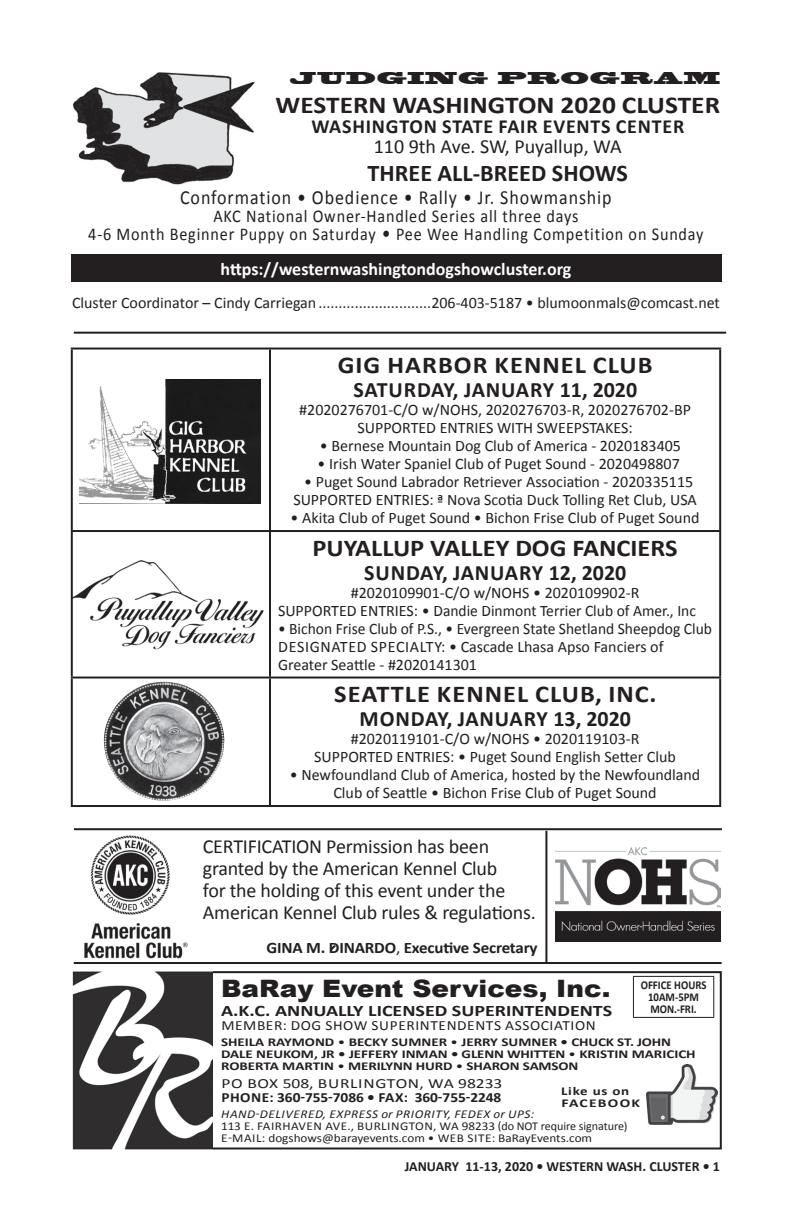
<style>
.page{position:relative;width:792px;height:1224px;background:#fff}
.page>*{position:absolute;margin:0;border:0;box-sizing:border-box;transform-origin:0 0}
.MainText27{font:700 24.2px "Calibri";color:#231f20;scale:1.13 1}
.MainText27-2{font:700 24.2px "Calibri";color:#231f20;scale:1.09 1}
.MainText27-3{font:700 24.2px "Calibri";letter-spacing:.04em;color:#231f20;scale:1.09 1}
.MainText13{font:700 24.2px "Calibri";letter-spacing:.04em;color:#231f20;scale:1.09 1}
.t1{font:900 24px "Arial";color:#231f20;scale:1.1 1}
.MainText27-4{font:700 24px "Calibri";color:#231f20}
.MainText27-5{font:700 22px "Calibri";letter-spacing:.015em;color:#231f20}
.MainText13-2{font:700 22px "Calibri";letter-spacing:.015em;color:#231f20}
.MainText27-6{font:20px/22px "Calibri";letter-spacing:-.01em;color:#231f20}
.MainText27-7{font:20px "Calibri";letter-spacing:.05em;color:#231f20;scale:.9 1}
.MainText27-8{font:700 20px "Calibri";letter-spacing:.04em;color:#231f20}
.MainText27-9{font:18px "Calibri";letter-spacing:.05em;color:#231f20;scale:.9 1}
.MainText13-3{font:700 18px "Calibri";color:#fff}
.MainText27-10{font:16px/18px "Calibri";color:#231f20}
.MainText13-4{font:16px "Calibri";color:#231f20}
.t2{font:700 16px "Calibri";letter-spacing:-.005em;color:#231f20;scale:1.25 1}
.t3{font:700 16px "Calibri";letter-spacing:-.005em;color:#231f20;scale:1.06 1}
.MainText13-5{font:16px "Blackoak Std";letter-spacing:.05em;color:#231f20}
.MainText27-11{font:14px "Calibri";letter-spacing:.04em;color:#231f20;scale:1.1 1}
.t4{font:700 14px "Calibri";letter-spacing:-.005em;color:#231f20}
.t5{font:700 14px "Calibri";letter-spacing:-.005em;color:#231f20;scale:1.1 1}
.MainText27-12{font:14px "Calibri";letter-spacing:.04em;color:#231f20;scale:1.25 1}
.MainText27-13{font:700 12px/12px "Calibri";color:#231f20;scale:1.25 1}
.t6{font:12px "Calibri";color:#231f20;scale:1.1 1}
.t7{font:italic 12px "Calibri";letter-spacing:.04em;color:#231f20;scale:1.1 1}
.MainText27-14{font:700 12px "Calibri";color:#231f20;scale:.9 1}
.MainText27-15{font:700 12px "Calibri";letter-spacing:.08em;color:#231f20;scale:1.3 1}
.s1{font-size:20px}
.s2{font-weight:400}
</style>
<div class="page">
<img style="left:73px;top:560px;width:191px;height:90px">
<img style="left:72px;top:72px;width:183px;height:113px">
<svg style="left:329px;top:945px;width:7px;height:6px"></svg>
<div style="left:71px;top:254px;width:650px;height:28px;background:#231f20"></div>
<img style="left:79px;top:380px;width:181px;height:123px">
<img style="left:104px;top:681px;width:121px;height:120px">
<hr style="left:74px;top:332px;width:652px;height:2px;background:#231f20">
<div style="left:74px;top:971px;width:648px;height:178px;border:2px solid #231f20"></div>
<img style="left:647px;top:1064px;width:70px;height:61px">
<hr style="left:633px;top:976px;width:81px;height:1px;background:#231f20">
<hr style="left:633px;top:977px;width:1px;height:40px;background:#231f20">
<hr style="left:713px;top:977px;width:1px;height:40px;background:#231f20">
<hr style="left:633px;top:1017px;width:81px;height:1px;background:#231f20">
<img style="left:72px;top:971px;width:140px;height:179px">
<img style="left:555px;top:848px;width:165px;height:94px">
<img style="left:84px;top:835px;width:104px;height:124px">
<hr style="left:74px;top:828px;width:648px;height:2px;background:#231f20">
<hr style="left:74px;top:962px;width:648px;height:2px;background:#231f20">
<hr style="left:546px;top:831px;width:1px;height:132px;background:#231f20">
<hr style="left:71px;top:348px;width:199px;height:2px;background:#231f20">
<hr style="left:71px;top:350px;width:2px;height:180px;background:#231f20">
<hr style="left:270px;top:348px;width:451px;height:2px;background:#231f20">
<hr style="left:269px;top:350px;width:2px;height:180px;background:#231f20">
<hr style="left:719px;top:350px;width:2px;height:180px;background:#231f20">
<hr style="left:71px;top:530px;width:199px;height:2px;background:#231f20">
<hr style="left:71px;top:532px;width:2px;height:145px;background:#231f20">
<hr style="left:270px;top:530px;width:451px;height:2px;background:#231f20">
<hr style="left:269px;top:532px;width:2px;height:145px;background:#231f20">
<hr style="left:719px;top:532px;width:2px;height:145px;background:#231f20">
<hr style="left:71px;top:677px;width:199px;height:2px;background:#231f20">
<hr style="left:71px;top:679px;width:2px;height:126px;background:#231f20">
<hr style="left:270px;top:677px;width:451px;height:2px;background:#231f20">
<hr style="left:269px;top:679px;width:2px;height:126px;background:#231f20">
<hr style="left:719px;top:679px;width:2px;height:126px;background:#231f20">
<hr style="left:71px;top:805px;width:199px;height:2px;background:#231f20">
<hr style="left:270px;top:805px;width:451px;height:2px;background:#231f20">
<p class="MainText13-5" style="left:290px;top:67px;width:432px">JUDGING PROGRAM</p>
<p class="MainText27" style="left:276px;top:89px;width:395px">WESTERN WASHINGTON 2020 CLUSTER</p>
<p class="MainText27-8" style="left:311px;top:113px;width:374px">WASHINGTON STATE FAIR EVENTS CENTER</p>
<p class="MainText27-6" style="left:374px;top:135px;width:249px">110 9th Ave. SW, Puyallup, WA</p>
<p class="MainText27-4" style="left:368px;top:157px;width:262px">THREE ALL-BREED SHOWS</p>
<p class="MainText27-7" style="left:180px;top:185px;width:481px">Conformation • Obedience • Rally • Jr. Showmanship</p>
<p class="MainText27-9" style="left:213px;top:205px;width:407px">AKC National Owner-Handled Series all three days</p>
<p class="MainText27-9" style="left:88px;top:223px;width:685px">4-6 Month Beginner Puppy on Saturday <span class="s1">•</span> Pee Wee Handling Competition on Sunday</p>
<p class="MainText13-3" style="left:221px;top:258px;width:352px">https://westernwashingtondogshowcluster.org</p>
<p class="MainText27-10" style="left:72px;top:294px;width:650px">Cluster Coordinator – Cindy Carriegan............................206-403-5187 • blumoonmals@comcast.net</p>
<p class="MainText13" style="left:338px;top:350px;width:290px">GIG HARBOR KENNEL CLUB</p>
<p class="MainText13-2" style="left:353px;top:376px;width:285px">SATURDAY, JANUARY 11, 2020</p>
<p class="MainText13-4" style="left:299px;top:400px;width:393px">#2020276701-C/O w/NOHS, 2020276703-R, 2020276702-BP</p>
<p class="MainText27-10" style="left:357px;top:419px;width:277px">SUPPORTED ENTRIES WITH SWEEPSTAKES:</p>
<p class="MainText27-10" style="left:320px;top:437px;width:363px">• Bernese Mountain Dog Club of America - 2020183405</p>
<p class="MainText27-10" style="left:318px;top:455px;width:364px">• Irish Water Spaniel Club of Puget Sound - 2020498807</p>
<p class="MainText27-10" style="left:304px;top:473px;width:391px">• Puget Sound Labrador Retriever Association - 2020335115</p>
<p class="MainText27-10" style="left:293px;top:491px;width:405px">SUPPORTED ENTRIES: ª Nova Scotia Duck Tolling Ret Club, USA</p>
<p class="MainText27-10" style="left:291px;top:509px;width:410px">• Akita Club of Puget Sound • Bichon Frise Club of Puget Sound</p>
<p class="MainText27-2" style="left:313px;top:532px;width:336px">PUYALLUP VALLEY DOG FANCIERS</p>
<p class="MainText27-5" style="left:364px;top:558px;width:264px">SUNDAY, JANUARY 12, 2020</p>
<p class="MainText27-10" style="left:351px;top:583px;width:290px">#2020109901-C/O w/NOHS • 2020109902-R</p>
<p class="MainText27-10" style="left:278px;top:601px;width:419px">SUPPORTED ENTRIES: • Dandie Dinmont Terrier Club of Amer., Inc</p>
<p class="MainText27-10" style="left:278px;top:619px;width:435px">• Bichon Frise Club of P.S., • Evergreen State Shetland Sheepdog Club</p>
<p class="MainText27-10" style="left:278px;top:637px;width:387px">DESIGNATED SPECIALTY: • Cascade Lhasa Apso Fanciers of<br>Greater Seattle - #2020141301</p>
<p class="MainText27-3" style="left:334px;top:679px;width:297px">SEATTLE KENNEL CLUB, INC.</p>
<p class="MainText27-5" style="left:360px;top:705px;width:273px">MONDAY, JANUARY 13, 2020</p>
<p class="MainText27-10" style="left:351px;top:730px;width:290px">#2020119101-C/O w/NOHS • 2020119103-R</p>
<p class="MainText27-10" style="left:314px;top:748px;width:363px">SUPPORTED ENTRIES: • Puget Sound English Setter Club</p>
<p class="MainText27-10" style="left:290px;top:766px;width:412px;text-align:center">• Newfoundland Club of America, hosted by the Newfoundland<br>Club of Seattle • Bichon Frise Club of Puget Sound</p>
<p class="MainText27-6" style="left:203px;top:835px;width:335px">CERTIFICATION Permission has been granted by the American Kennel Club<br>for the holding of this event under the American Kennel Club rules &amp; regulations.</p>
<p class="t3" style="left:267px;top:937px;width:257px">GINA M. DINARDO<span class="s2">,</span> Executive Secretary</p>
<p class="t1" style="left:221px;top:971px;width:356px">BaRay Event Services, Inc.</p>
<p class="t2" style="left:221px;top:1001px;width:314px">A.K.C. ANNUALLY LICENSED SUPERINTENDENTS</p>
<p class="MainText27-11" style="left:221px;top:1017px;width:342px">MEMBER: DOG SHOW SUPERINTENDENTS ASSOCIATION</p>
<p class="MainText27-13" style="left:221px;top:1036px;width:381px">SHEILA RAYMOND <span class="s2">•</span> BECKY SUMNER <span class="s2">•</span> JERRY SUMNER • CHUCK ST. JOHN<br>DALE NEUKOM, JR • JEFFERY INMAN • GLENN WHITTEN <span class="s2">•</span> KRISTIN MARICICH</p>
<p class="MainText27-13" style="left:221px;top:1060px;width:287px">ROBERTA MARTIN <span class="s2">•</span> MERILYNN HURD <span class="s2">•</span> SHARON SAMSON</p>
<p class="MainText27-12" style="left:221px;top:1075px;width:226px">PO BOX 508, BURLINGTON, WA 98233</p>
<p class="t5" style="left:221px;top:1089px;width:256px">PHONE: 360-755-7086 • FAX: 360-755-2248</p>
<p class="t7" style="left:221px;top:1106px;width:286px">HAND-DELIVERED, EXPRESS or PRIORITY, FEDEX or UPS:</p>
<p class="t6" style="left:221px;top:1119px;width:371px">113 E. FAIRHAVEN AVE., BURLINGTON, WA 98233 (do NOT require signature)</p>
<p class="t6" style="left:221px;top:1131px;width:339px">E-MAIL: dogshows@barayevents.com • WEB SITE: BaRayEvents.com</p>
<p class="MainText27-14" style="left:641px;top:978px;width:75px">OFFICE HOURS</p>
<p class="MainText27-14" style="left:648px;top:990px;width:58px">10AM-5PM</p>
<p class="MainText27-14" style="left:650px;top:1002px;width:53px">MON.-FRI.</p>
<p class="MainText27-13" style="left:561px;top:1085px;width:56px">Like us on</p>
<p class="MainText27-15" style="left:561px;top:1095px;width:62px">FACEBOOK</p>
<p class="t4" style="left:405px;top:1157px;width:317px">JANUARY 11-13, 2020 • WESTERN WASH. CLUSTER • 1</p>
</div>
